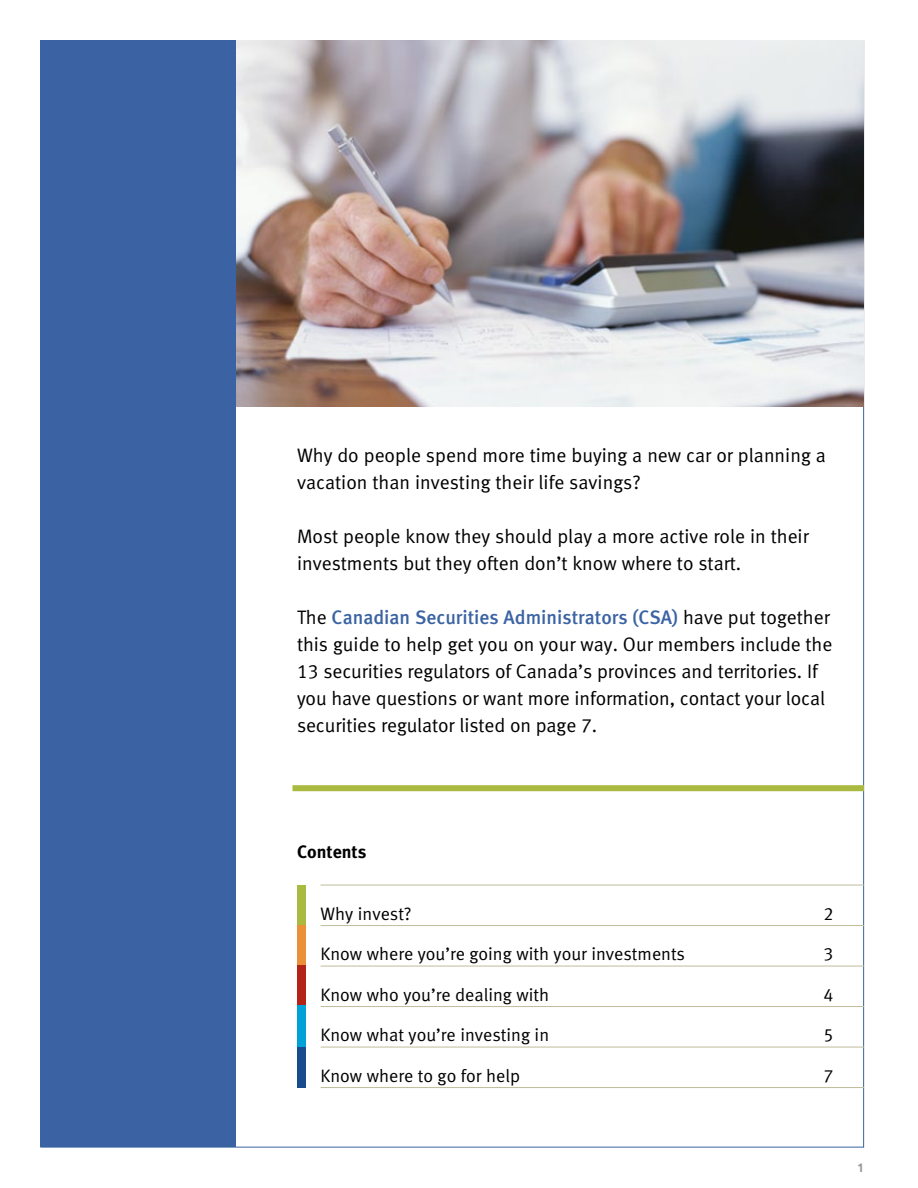
<style>
.page{position:relative;width:918px;height:1188px;background:#fff}
.page>*{position:absolute;margin:0;border:0;box-sizing:border-box;transform-origin:0 0}
.t1{font:19.5px/27px "Meta Normal LF";color:#000}
.t2{font:18px "Meta Normal LF";color:#000}
.t3{font:18px "Meta Bold LF";color:#000}
.t4{font:700 12px "Frutiger LT Std";color:#939598}
.s1{font-family:"Meta Medium LF";color:#3b63a3}
</style>
<div class="page">
<hr style="left:321px;top:885px;width:543px;height:1px;background:#bebd9c">
<hr style="left:321px;top:925px;width:543px;height:1px;background:#bebd9c">
<hr style="left:321px;top:966px;width:543px;height:1px;background:#bebd9c">
<hr style="left:321px;top:1006px;width:543px;height:1px;background:#bebd9c">
<hr style="left:321px;top:1047px;width:543px;height:1px;background:#bebd9c">
<hr style="left:321px;top:1087px;width:543px;height:1px;background:#bebd9c">
<div style="left:297px;top:1046px;width:9px;height:42px;background:#174b8b"></div>
<div style="left:297px;top:885px;width:9px;height:40px;background:#aab93f"></div>
<div style="left:297px;top:925px;width:9px;height:41px;background:#ea9039"></div>
<div style="left:297px;top:966px;width:9px;height:40px;background:#b32317"></div>
<div style="left:297px;top:1006px;width:9px;height:41px;background:#00a1d7"></div>
<div style="left:292px;top:785px;width:572px;height:6px;background:#aab93f"></div>
<img style="left:236px;top:40px;width:628px;height:366px">
<div style="left:40px;top:40px;width:196px;height:1108px;background:#3b63a3"></div>
<p class="t1" style="left:297px;top:441px;width:530px">Why do people spend more time buying a new car or planning a vacation than investing their life savings?</p>
<p class="t1" style="left:297px;top:522px;width:513px">Most people know they should play a more active role in their investments but they often don’t know where to start.</p>
<p class="t1" style="left:297px;top:603px;width:537px">The <span class="s1">Canadian Securities Administrators (CSA)</span> have put together this guide to help get you on your way. Our members include the 13 securities regulators of Canada’s provinces and territories. If you have questions or want more information, contact your local securities regulator listed on page 7.</p>
<p class="t3" style="left:297px;top:841px;width:71px">Contents</p>
<p class="t2" style="left:321px;top:903px;width:93px">Why invest?</p>
<p class="t2" style="left:824px;top:903px;width:12px">2</p>
<p class="t2" style="left:321px;top:944px;width:366px">Know where you’re going with your investments</p>
<p class="t2" style="left:824px;top:944px;width:12px">3</p>
<p class="t2" style="left:321px;top:984px;width:230px">Know who you’re dealing with</p>
<p class="t2" style="left:824px;top:984px;width:12px">4</p>
<p class="t2" style="left:321px;top:1025px;width:230px">Know what you’re investing in</p>
<p class="t2" style="left:824px;top:1025px;width:12px">5</p>
<p class="t2" style="left:321px;top:1065px;width:201px">Know where to go for help</p>
<p class="t2" style="left:824px;top:1065px;width:12px">7</p>
<p class="t4" style="left:857px;top:1160px;width:8px">1</p>
</div>
